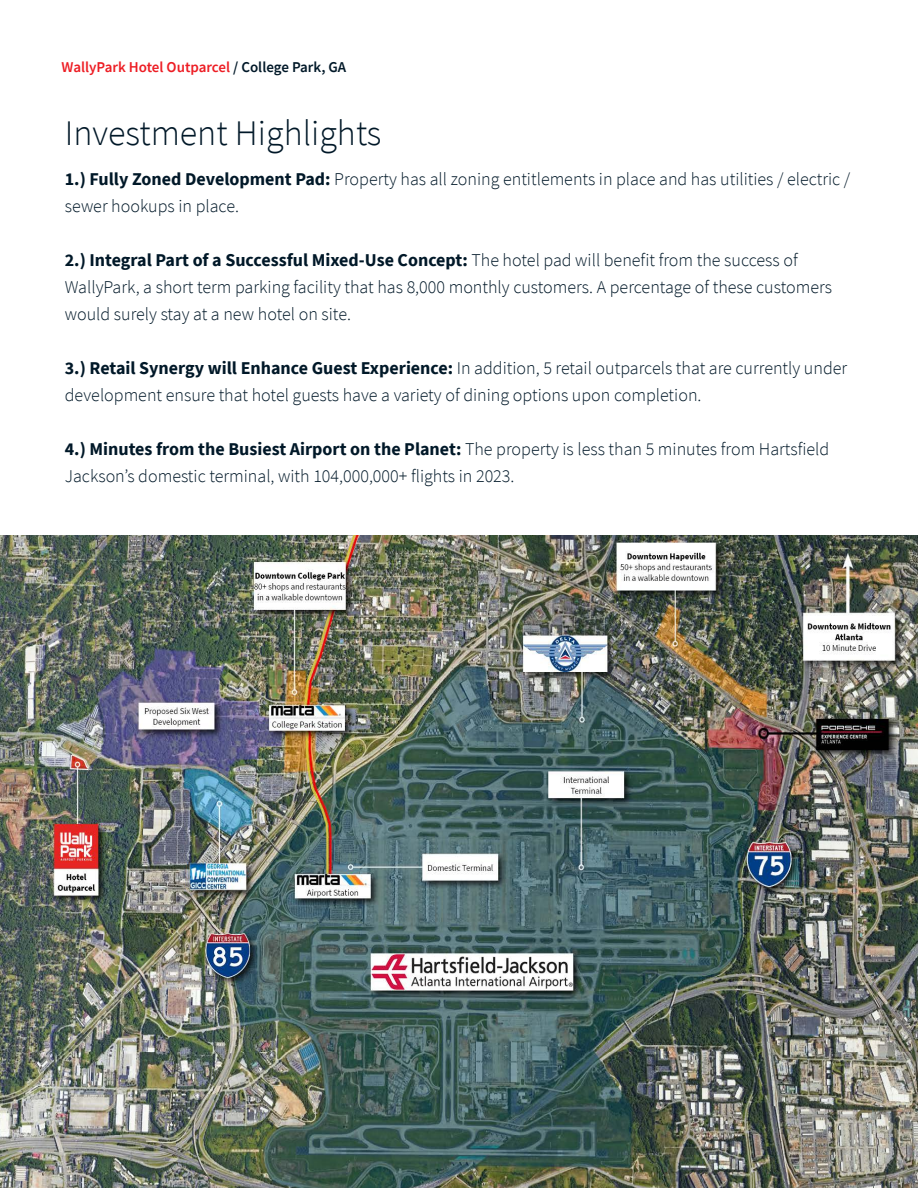
<style>
.page{position:relative;width:918px;height:1188px;background:#fff}
.page>*{position:absolute;margin:0;border:0;box-sizing:border-box;transform-origin:0 0}
.t1{font:300 36px "Source Sans Pro";color:#001828}
.t2{font:300 18px/27px "Source Sans Pro";color:#001828}
.t3{font:600 15px "Source Sans Pro";color:#ed1d24}
.s1{color:#001828}
.s2{font-weight:700}
</style>
<div class="page">
<img style="left:0;top:536px;width:918px;height:652px">
<p class="t3" style="left:62px;top:57px;width:286px">WallyPark Hotel Outparcel <span class="s1">/ College Park, GA</span></p>
<h1 class="t1" style="left:65px;top:111px;width:318px">Investment Highlights</h1>
<p class="t2" style="left:65px;top:166px;width:787px"><span class="s2">1.) Fully Zoned Development Pad:</span> Property has all zoning entitlements in place and has utilities / electric / sewer hookups in place.</p>
<p class="t2" style="left:65px;top:247px;width:769px"><span class="s2">2.) Integral Part of a Successful Mixed-Use Concept:</span> The hotel pad will benefit from the success of<br>WallyPark, a short term parking facility that has 8,000 monthly customers. A percentage of these customers would surely stay at a new hotel on site.</p>
<p class="t2" style="left:65px;top:355px;width:784px"><span class="s2">3.) Retail Synergy will Enhance Guest Experience:</span> In addition, 5 retail outparcels that are currently under development ensure that hotel guests have a variety of dining options upon completion.</p>
<p class="t2" style="left:65px;top:436px;width:766px"><span class="s2">4.) Minutes from the Busiest Airport on the Planet:</span> The property is less than 5 minutes from Hartsfield<br>Jackson’s domestic terminal, with 104,000,000+ flights in 2023.</p>
</div>
